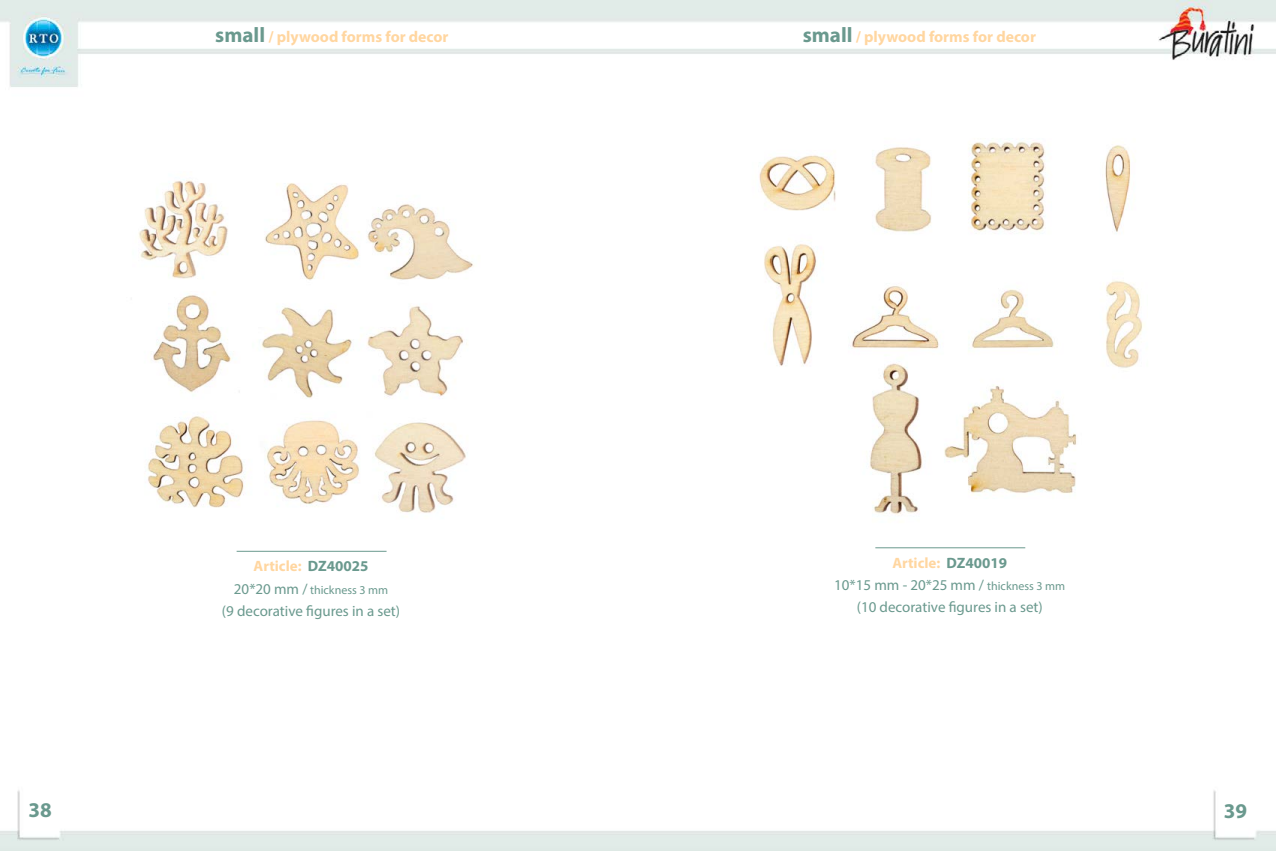
<style>
.page{position:relative;width:1276px;height:851px;background:#fff}
.page>*{position:absolute;margin:0;border:0;box-sizing:border-box;transform-origin:0 0}
.t1{font:700 21px "Myriad Pro";color:#6a998e}
.t2{font:700 15.75px "Myriad Pro";color:#ffd6a0}
.t3{font:15px/22.3px "Myriad Pro";color:#6a998e;text-align:center}
.t4{font:700 15px "Myriad Pro";color:#ffd6a0}
.t5{font:12px "Myriad Pro";color:#6a998e}
.s1{font-size:21px;color:#6a998e}
.s2{color:#6a998e}
.s3{font-size:15px}
.s4{font-weight:700;color:#ffd6a0}
.s5{font-weight:700}
.s6{font-size:12px}
</style>
<div class="page">
<img style="left:0;top:0;width:1275px;height:850px">
<img style="left:120px;top:172px;width:382px;height:362px">
<hr style="left:237px;top:551px;width:149px;height:1px;background:#6a998e">
<img style="left:740px;top:115px;width:423px;height:423px">
<hr style="left:875px;top:547px;width:150px;height:1px;background:#6a998e">
<p class="t2" style="left:215px;top:27px;width:235px"><span class="s1">small</span> / plywood forms for decor</p>
<p class="t2" style="left:802px;top:27px;width:235px"><span class="s1">small</span> / plywood forms for decor</p>
<p class="t4" style="left:254px;top:556px;width:116px">Article: <span class="s2">DZ40025</span></p>
<p class="t5" style="left:234px;top:582px;width:156px"><span class="s3">20*20 mm /</span> thickness 3 mm</p>
<p class="t3" style="left:222px;top:599px;width:180px">(9 decorative figures in a set)</p>
<p class="t3" style="left:834px;top:551px;width:232px"><span class="s4">Article:</span> <span class="s5">DZ40019<br></span>10*15 mm - 20*25 mm / <span class="s6">thickness 3 mm </span>(10 decorative figures in a set)</p>
<h1 class="t1" style="left:29px;top:795px;width:25px">38</h1>
<h1 class="t1" style="left:1223px;top:797px;width:25px">39</h1>
</div>
